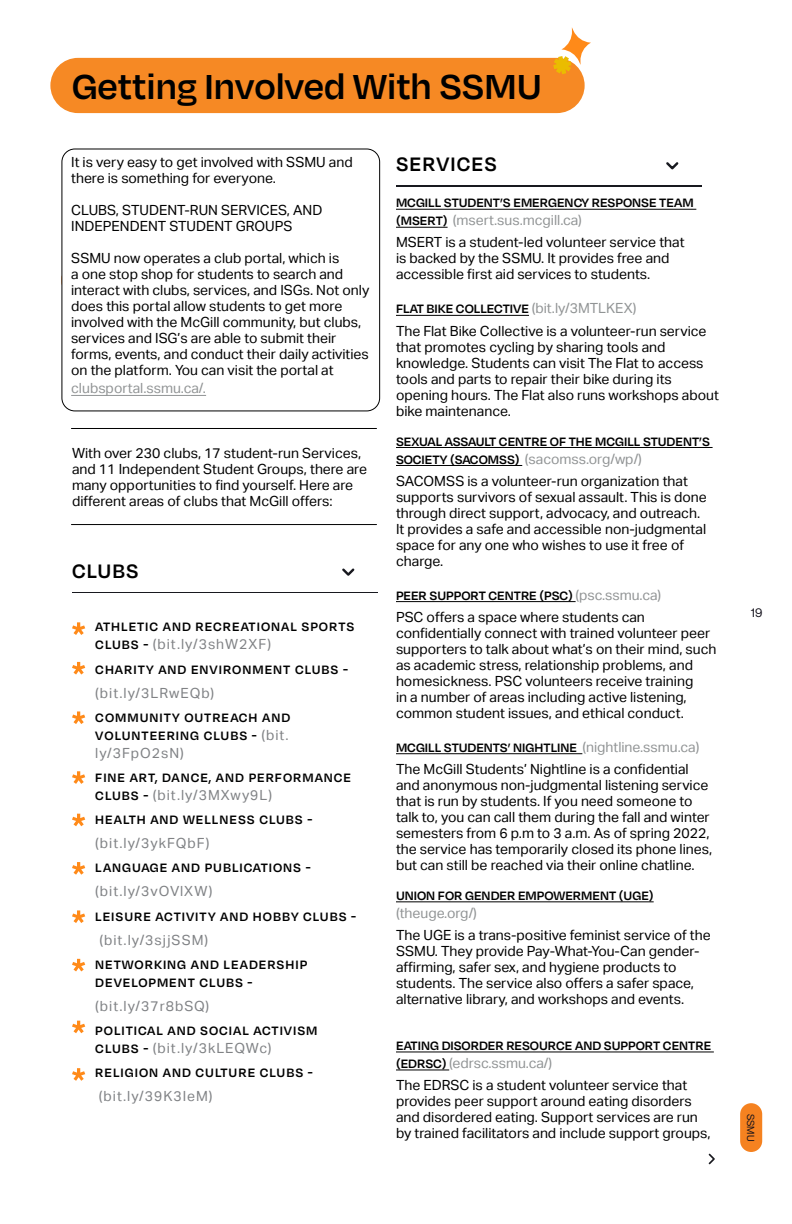
<style>
.page{position:relative;width:792px;height:1224px;background:#fff}
.page>*{position:absolute;margin:0;border:0;box-sizing:border-box;transform-origin:0 0}
.t1{font:600 40px "Degular";color:#000}
.t2{font:600 22.4px "Degular";letter-spacing:.05em;color:#000}
.t3{font:14px/16px "Aktiv Grotesk";color:#000101}
.t4{font:600 14px/18px "Degular";letter-spacing:.07em;color:#000101}
.t5{font:600 14px "Degular";color:#000}
.t6{font:14px "Aktiv Grotesk";letter-spacing:.07em;color:#808285}
.t7{font:14px "Aktiv Grotesk";color:#919495}
.t8{font:12px "N Haas Grotesk DS Pro 55 Rg";color:#14121c}
.t9{font:10px "N Haas Grotesk DS Pro 55 Rg";color:#14121c}
.s1{font-family:"Degular";font-weight:600;color:#000101}
.s2{font-family:"Aktiv Grotesk";font-weight:400;color:#808285}
.s3{font-family:"Degular";font-weight:600;color:#000}
.s4{color:#919495}
.s5{font-family:"Aktiv Grotesk";font-weight:400;color:#919495}
</style>
<div class="page">
<div style="left:740px;top:1103px;width:22px;height:49px;background:#f58220;border-radius:11px"></div>
<div style="left:50px;top:58px;width:535px;height:55px;background:#f68924;border-radius:28px"></div>
<hr style="left:396px;top:209px;width:300px;height:1px;background:#000">
<hr style="left:396px;top:227px;width:52px;height:1px;background:#000">
<hr style="left:396px;top:315px;width:133px;height:1px;background:#000">
<hr style="left:396px;top:447px;width:317px;height:1px;background:#000">
<hr style="left:396px;top:465px;width:126px;height:1px;background:#000">
<hr style="left:396px;top:601px;width:180px;height:1px;background:#000">
<hr style="left:396px;top:753px;width:186px;height:1px;background:#000">
<hr style="left:396px;top:902px;width:258px;height:1px;background:#000">
<hr style="left:396px;top:1052px;width:318px;height:1px;background:#000">
<hr style="left:396px;top:1070px;width:53px;height:1px;background:#000">
<div style="left:61px;top:148px;width:319px;height:263px;border:1px solid #000;border-radius:13px"></div>
<hr style="left:71px;top:395px;width:135px;height:1px;background:#919495">
<svg style="left:708px;top:1153px;width:7px;height:12px"></svg>
<svg style="left:553px;top:27px;width:38px;height:47px"></svg>
<svg style="left:72px;top:622px;width:13px;height:13px"></svg>
<svg style="left:72px;top:662px;width:13px;height:13px"></svg>
<svg style="left:72px;top:711px;width:13px;height:13px"></svg>
<svg style="left:72px;top:771px;width:13px;height:13px"></svg>
<svg style="left:72px;top:814px;width:13px;height:12px"></svg>
<svg style="left:72px;top:862px;width:13px;height:13px"></svg>
<svg style="left:72px;top:910px;width:13px;height:13px"></svg>
<svg style="left:72px;top:959px;width:13px;height:12px"></svg>
<svg style="left:72px;top:1021px;width:13px;height:12px"></svg>
<svg style="left:72px;top:1068px;width:13px;height:13px"></svg>
<hr style="left:396px;top:185px;width:306px;height:1px;background:#18191f">
<svg style="left:666px;top:162px;width:13px;height:8px"></svg>
<hr style="left:72px;top:592px;width:306px;height:1px;background:#18191f">
<svg style="left:342px;top:568px;width:13px;height:8px"></svg>
<hr style="left:71px;top:428px;width:306px;height:1px;background:#000101">
<hr style="left:71px;top:524px;width:306px;height:1px;background:#000101">
<h1 class="t1" style="left:72px;top:62px;width:471px">Getting Involved With SSMU</h1>
<p class="t3" style="left:71px;top:155px;width:283px">It is very easy to get involved with SSMU and there is something for everyone.</p>
<p class="t3" style="left:71px;top:203px;width:253px">CLUBS, STUDENT-RUN SERVICES, AND<br>INDEPENDENT STUDENT GROUPS</p>
<p class="t3" style="left:71px;top:251px;width:300px">SSMU now operates a club portal, which is<br>a one stop shop for students to search and interact with clubs, services, and ISGs. Not only does this portal allow students to get more involved with the McGill community, but clubs, services and ISG’s are able to submit their forms, events, and conduct their daily activities on the platform. You can visit the portal at</p>
<p class="t7" style="left:71px;top:380px;width:136px">clubsportal.ssmu.ca/.</p>
<p class="t3" style="left:72px;top:445px;width:296px">With over 230 clubs, 17 student-run Services, and 11 Independent Student Groups, there are many opportunities to find yourself. Here are different areas of clubs that McGill offers:</p>
<h2 class="t2" style="left:72px;top:557px;width:68px">CLUBS</h2>
<p class="t4" style="left:95px;top:617px;width:260px">ATHLETIC AND RECREATIONAL SPORTS</p>
<p class="t6" style="left:95px;top:636px;width:177px"><span class="s1">CLUBS -</span> (bit.ly/3shW2XF)</p>
<p class="t4" style="left:95px;top:660px;width:254px">CHARITY AND ENVIRONMENT CLUBS -</p>
<p class="t6" style="left:95px;top:685px;width:120px">(bit.ly/3LRwEQb)</p>
<p class="t4" style="left:95px;top:708px;width:196px">COMMUNITY OUTREACH AND<br>VOLUNTEERING CLUBS - <span class="s2">(bit.</span></p>
<p class="t6" style="left:95px;top:745px;width:90px">ly/3FpO2sN)</p>
<p class="t4" style="left:95px;top:768px;width:257px">FINE ART, DANCE, AND PERFORMANCE</p>
<p class="t6" style="left:95px;top:787px;width:178px"><span class="s1">CLUBS -</span> (bit.ly/3MXwy9L)</p>
<p class="t4" style="left:95px;top:810px;width:219px">HEALTH AND WELLNESS CLUBS -</p>
<p class="t6" style="left:95px;top:835px;width:116px">(bit.ly/3ykFQbF)</p>
<p class="t4" style="left:95px;top:858px;width:217px">LANGUAGE AND PUBLICATIONS -</p>
<p class="t6" style="left:95px;top:883px;width:119px">(bit.ly/3vOVlXW)</p>
<p class="t4" style="left:95px;top:907px;width:262px">LEISURE ACTIVITY AND HOBBY CLUBS -</p>
<p class="t6" style="left:99px;top:932px;width:110px">(bit.ly/3sjjSSM)</p>
<p class="t4" style="left:95px;top:955px;width:213px">NETWORKING AND LEADERSHIP<br>DEVELOPMENT CLUBS -</p>
<p class="t6" style="left:95px;top:998px;width:116px">(bit.ly/37r8bSQ)</p>
<p class="t4" style="left:95px;top:1021px;width:224px">POLITICAL AND SOCIAL ACTIVISM</p>
<p class="t6" style="left:95px;top:1040px;width:178px"><span class="s1">CLUBS -</span> (bit.ly/3kLEQWc)</p>
<p class="t4" style="left:95px;top:1063px;width:219px">RELIGION AND CULTURE CLUBS -</p>
<p class="t6" style="left:99px;top:1088px;width:115px">(bit.ly/39K3IeM)</p>
<h2 class="t2" style="left:396px;top:150px;width:102px">SERVICES</h2>
<p class="t5" style="left:396px;top:194px;width:299px">MCGILL STUDENT’S EMERGENCY RESPONSE TEAM</p>
<p class="t3" style="left:396px;top:209px;width:290px;line-height:22.2px"><span class="s3">(MSERT)</span> <span class="s4">(msert.sus.mcgill.ca)<br></span>MSERT is a student-led volunteer service that</p>
<p class="t3" style="left:396px;top:251px;width:275px">is backed by the SSMU. It provides free and accessible first aid services to students.</p>
<p class="t5" style="left:396px;top:300px;width:242px">FLAT BIKE COLLECTIVE <span class="s5">(bit.ly/3MTLKEX)</span></p>
<p class="t3" style="left:396px;top:323px;width:324px">The Flat Bike Collective is a volunteer-run service that promotes cycling by sharing tools and knowledge. Students can visit The Flat to access tools and parts to repair their bike during its opening hours. The Flat also runs workshops about bike maintenance.</p>
<p class="t5" style="left:396px;top:432px;width:315px">SEXUAL ASSAULT CENTRE OF THE MCGILL STUDENT’S</p>
<p class="t3" style="left:396px;top:448px;width:293px;line-height:22.2px"><span class="s3">SOCIETY (SACOMSS)</span> <span class="s4">(sacomss.org/wp/)<br></span>SACOMSS is a volunteer-run organization that</p>
<p class="t3" style="left:396px;top:489px;width:312px">supports survivors of sexual assault. This is done through direct support, advocacy, and outreach.<br>It provides a safe and accessible non-judgmental space for any one who wishes to use it free of charge.</p>
<p class="t5" style="left:396px;top:587px;width:267px">PEER SUPPORT CENTRE (PSC) <span class="s5">(psc.ssmu.ca)</span></p>
<p class="t3" style="left:396px;top:609px;width:322px">PSC offers a space where students can confidentially connect with trained volunteer peer supporters to talk about what’s on their mind, such as academic stress, relationship problems, and homesickness. PSC volunteers receive training<br>in a number of areas including active listening, common student issues, and ethical conduct.</p>
<p class="t5" style="left:396px;top:739px;width:305px">MCGILL STUDENTS’ NIGHTLINE <span class="s5">(nightline.ssmu.ca)</span></p>
<p class="t3" style="left:396px;top:761px;width:318px">The McGill Students’ Nightline is a confidential and anonymous non-judgmental listening service that is run by students. If you need someone to talk to, you can call them during the fall and winter semesters from 6 p.m to 3 a.m. As of spring 2022, the service has temporarily closed its phone lines, but can still be reached via their online chatline.</p>
<p class="t5" style="left:396px;top:887px;width:259px">UNION FOR GENDER EMPOWERMENT (UGE)</p>
<p class="t7" style="left:396px;top:905px;width:83px">(theuge.org/)</p>
<p class="t3" style="left:396px;top:927px;width:316px">The UGE is a trans-positive feminist service of the SSMU. They provide Pay-What-You-Can gender&shy;affirming, safer sex, and hygiene products to students. The service also offers a safer space, alternative library, and workshops and events.</p>
<p class="t5" style="left:396px;top:1037px;width:317px">EATING DISORDER RESOURCE AND SUPPORT CENTRE</p>
<p class="t3" style="left:396px;top:1052px;width:293px;line-height:22.2px"><span class="s3">(EDRSC)</span> <span class="s4">(edrsc.ssmu.ca/)<br></span>The EDRSC is a student volunteer service that</p>
<p class="t3" style="left:396px;top:1093px;width:316px">provides peer support around eating disorders and disordered eating. Support services are run by trained facilitators and include support groups,</p>
<p class="t8" style="left:751px;top:606px;width:13px">19</p>
<p class="t9" style="left:756px;top:1114px;width:29px;rotate:90deg">SSMU</p>
</div>
